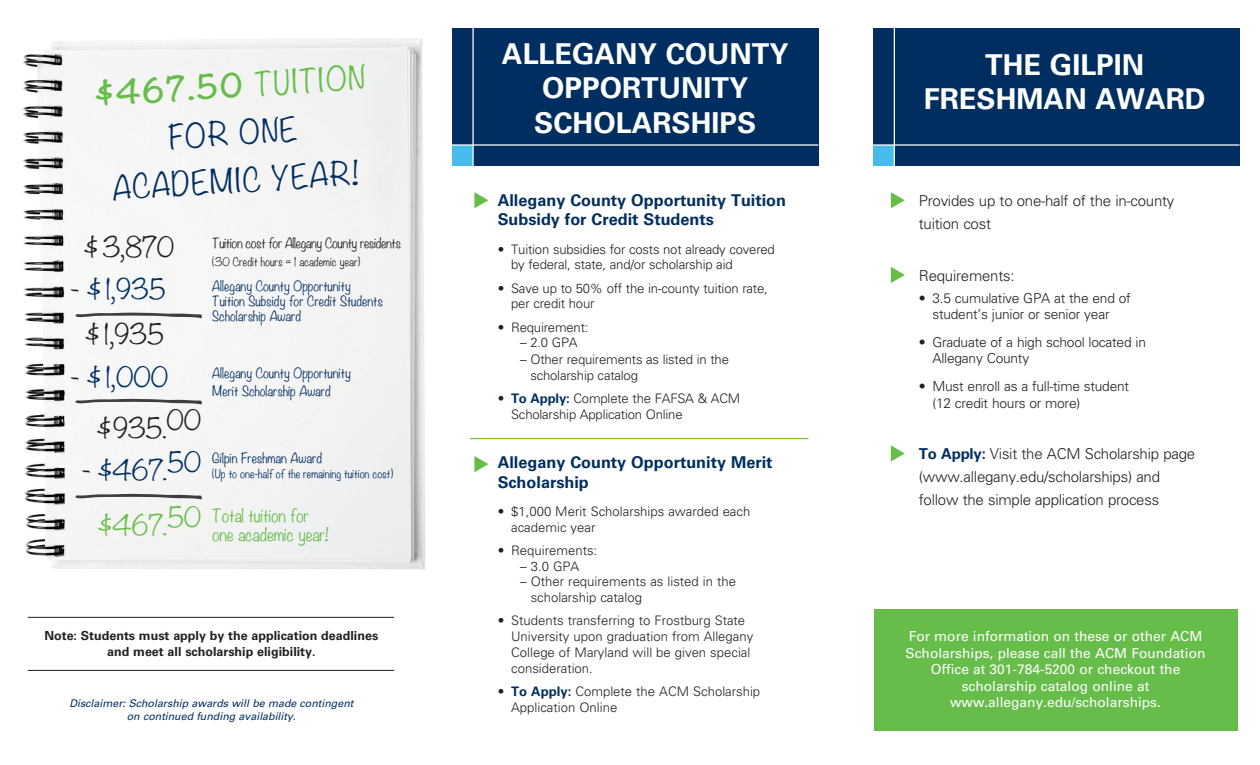
<style>
.page{position:relative;width:1260px;height:765px;background:#fff}
.page>*{position:absolute;margin:0;border:0;box-sizing:border-box;transform-origin:0 0}
.t1{font:300 29.38px/47.2px "Noteworthy";color:#002e60;text-align:center}
.t2{font:700 28.75px/34.5px "Univers";color:#fff;text-align:center}
.t3{font:300 25px/45px "Noteworthy";color:#231f20;text-align:center}
.t4{font:300 25px "Noteworthy";color:#002e60}
.t5{font:300 25px "Noteworthy";color:#67bd4a}
.t6{font:700 16.25px/19.5px "Univers";color:#002e60}
.t7{font:300 16.25px/19.5px "Noteworthy";letter-spacing:-.01em;color:#67bd4a}
.t8{font:300 15px/23px "Univers LT Std";letter-spacing:-.015em;color:#231f20}
.t9{font:13.75px/16.5px "Univers";color:#fff;text-align:center}
.t10{font:300 13.75px/16.5px "Univers LT Std";letter-spacing:-.015em;color:#231f20}
.t11{font:300 13.12px/15.8px "Univers";color:#231f20}
.t12{font:300 12.5px/15px "Noteworthy";color:#002e60}
.t13{font:700 12.5px/16.2px "Univers";color:#231f20;text-align:center}
.t14{font:300 12.5px "Noteworthy";letter-spacing:-.03em;color:#231f20}
.t15{font:italic 10.62px/12.8px "Univers";color:#002e60;text-align:center}
.t16{font:300 10.62px "Noteworthy";color:#002e60}
.t17{font:300 10.62px "Noteworthy";color:#231f20}
.s1{font-weight:700;color:#67bd4a}
.s2{color:#67bd4a}
.s3{color:#002e60}
.s4{color:#231f20}
.s5{font-weight:700;color:#002e60}
</style>
<div class="page">
<img style="left:23px;top:38px;width:403px;height:532px">
<div style="left:874px;top:610px;width:364px;height:121px;background:#67bd4a"></div>
<div style="left:873px;top:28px;width:367px;height:138px;background:#002e60"></div>
<div style="left:873px;top:146px;width:21px;height:20px;background:#47bbeb"></div>
<div style="left:452px;top:28px;width:366px;height:138px;background:#002e60"></div>
<div style="left:452px;top:146px;width:20px;height:20px;background:#47bbeb"></div>
<hr style="left:28px;top:670px;width:366px;height:1px;background:#231f20">
<hr style="left:28px;top:617px;width:366px;height:1px;background:#231f20">
<hr style="left:470px;top:438px;width:338px;height:1px;background:#82bb27">
<hr style="left:472px;top:16px;width:2px;height:150px;background:#fff">
<hr style="left:452px;top:144px;width:366px;height:2px;background:#fff">
<hr style="left:894px;top:16px;width:1px;height:150px;background:#fff">
<hr style="left:873px;top:144px;width:367px;height:2px;background:#fff">
<svg style="left:474px;top:192px;width:14px;height:16px"></svg>
<svg style="left:75px;top:313px;width:127px;height:5px"></svg>
<svg style="left:75px;top:399px;width:127px;height:5px"></svg>
<svg style="left:75px;top:494px;width:127px;height:5px"></svg>
<svg style="left:474px;top:456px;width:14px;height:16px"></svg>
<svg style="left:891px;top:192px;width:14px;height:16px"></svg>
<svg style="left:891px;top:267px;width:14px;height:16px"></svg>
<svg style="left:891px;top:445px;width:14px;height:17px"></svg>
<h1 class="t1" style="left:93px;top:69px;width:273px;rotate:-3deg"><span class="s1">$467.50</span> <span class="s2">TUITION<br></span>FOR ONE<br>ACADEMIC YEAR!</h1>
<p class="t3" style="left:84px;top:224px;width:92px">$ 3,870</p>
<p class="t3" style="left:71px;top:266px;width:96px">- <span class="s3">$ 1,935 </span>$ 1,935</p>
<p class="t4" style="left:71px;top:355px;width:99px"><span class="s4">-</span> $ 1,000</p>
<p class="t3" style="left:97px;top:405px;width:106px">$935.00</p>
<p class="t4" style="left:82px;top:449px;width:121px"><span class="s4">-</span> $467.50</p>
<p class="t5" style="left:98px;top:504px;width:105px">$467.50</p>
<p class="t14" style="left:212px;top:232px;width:190px">Tuition cost for Allegany County residents</p>
<p class="t17" style="left:212px;top:252px;width:150px">(30 Credit hours = 1 academic year)</p>
<p class="t12" style="left:212px;top:279px;width:172px">Allegany County Opportunity<br>Tuition Subsidy for Credit Students<br>Scholarship Award</p>
<p class="t12" style="left:212px;top:364px;width:140px;line-height:18px">Allegany County Opportunity<br>Merit Scholarship Award</p>
<p class="t12" style="left:212px;top:451px;width:111px">Gilpin Freshman Award</p>
<p class="t16" style="left:212px;top:465px;width:182px">(Up to one-half of the remaining tuition cost)</p>
<p class="t7" style="left:212px;top:505px;width:118px">Total tuition for one academic year!</p>
<p class="t13" style="left:44px;top:628px;width:335px">Note: Students must apply by the application deadlines and meet all scholarship eligibility.</p>
<p class="t15" style="left:69px;top:697px;width:285px">Disclaimer: Scholarship awards will be made contingent on continued funding availability.</p>
<p class="t2" style="left:502px;top:37px;width:288px">ALLEGANY COUNTY<br>OPPORTUNITY<br>SCHOLARSHIPS</p>
<p class="t2" style="left:924px;top:48px;width:283px">THE GILPIN<br>FRESHMAN AWARD</p>
<p class="t6" style="left:498px;top:191px;width:290px">Allegany County Opportunity Tuition<br>Subsidy for Credit Students</p>
<p class="t11" style="left:511px;top:241px;width:265px;text-indent:-14px">• Tuition subsidies for costs not already covered by federal, state, and/or scholarship aid</p>
<p class="t11" style="left:511px;top:280px;width:258px;text-indent:-14px">• Save up to 50% off the in-county tuition rate, per credit hour</p>
<p class="t11" style="left:498px;top:319px;width:92px">• Requirement:</p>
<p class="t11" style="left:520px;top:335px;width:59px">– 2.0 GPA</p>
<p class="t11" style="left:530px;top:351px;width:200px;line-height:16.2px;text-indent:-10px">– Other requirements as listed in the scholarship catalog</p>
<p class="t11" style="left:511px;top:391px;width:231px;text-indent:-14px">• <span class="s5">To Apply:</span> Complete the FAFSA &amp; ACM<br>Scholarship Application Online</p>
<p class="t6" style="left:498px;top:453px;width:276px">Allegany County Opportunity Merit<br>Scholarship</p>
<p class="t11" style="left:511px;top:504px;width:241px;text-indent:-14px">• $1,000 Merit Scholarships awarded each academic year</p>
<p class="t11" style="left:498px;top:542px;width:101px">• Requirements:</p>
<p class="t11" style="left:520px;top:558px;width:61px">– 3.0 GPA</p>
<p class="t11" style="left:531px;top:574px;width:207px;text-indent:-11px">– Other requirements as listed in the scholarship catalog</p>
<p class="t11" style="left:511px;top:613px;width:244px;text-indent:-14px">• Students transferring to Frostburg State University upon graduation from Allegany College of Maryland will be given special consideration.</p>
<p class="t11" style="left:511px;top:683px;width:251px;text-indent:-14px">• <span class="s5">To Apply:</span> Complete the ACM Scholarship<br>Application Online</p>
<p class="t8" style="left:919px;top:190px;width:257px">Provides up to one-half of the in-county tuition cost</p>
<p class="t8" style="left:919px;top:264px;width:97px">Requirements:</p>
<p class="t10" style="left:919px;top:290px;width:213px;text-align:center">• 3.5 cumulative GPA at the end of student’s junior or senior year</p>
<p class="t10" style="left:932px;top:334px;width:215px;text-indent:-14px">• Graduate of a high school located in<br>Allegany County</p>
<p class="t10" style="left:932px;top:378px;width:198px;text-indent:-13px">• Must enroll as a full-time student (12 credit hours or more)</p>
<p class="t8" style="left:919px;top:442px;width:278px"><span class="s5">To Apply:</span> Visit the ACM Scholarship page (www.allegany.edu/scholarships) and follow the simple application process</p>
<p class="t9" style="left:906px;top:628px;width:301px">For more information on these or other ACM Scholarships, please call the ACM Foundation Office at 301-784-5200 or checkout the scholarship catalog online at www.allegany.edu/scholarships.</p>
</div>
